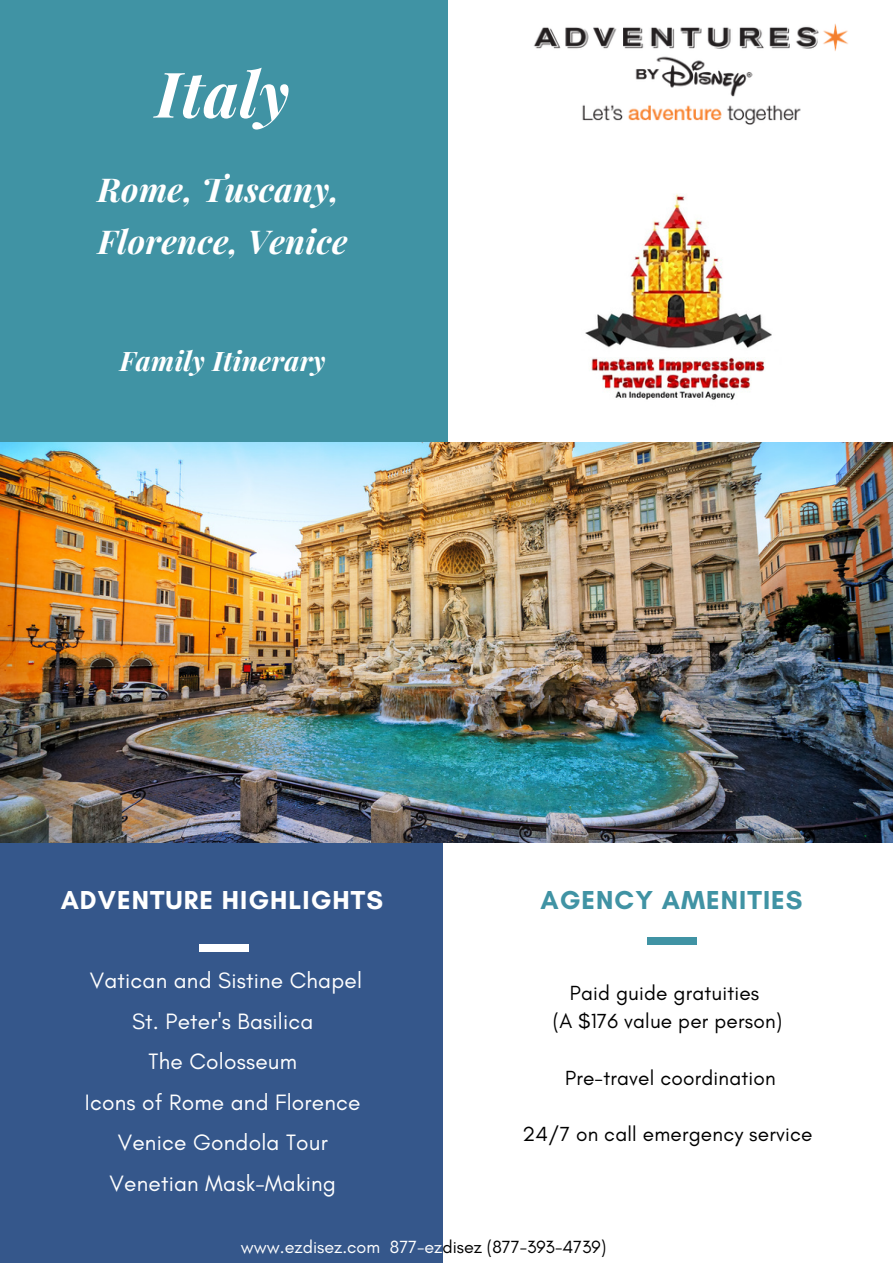
<style>
.page{position:relative;width:893px;height:1264px;background:#fff}
.page>*{position:absolute;margin:0;border:0;box-sizing:border-box;transform-origin:0 0}
.t1{font:italic 700 63px "Playfair Display";letter-spacing:.01em;color:#fff}
.t2{font:italic 700 33px/51.8px "Playfair Display";letter-spacing:.01em;color:#fff}
.t3{font:italic 700 27px "Playfair Display";letter-spacing:.01em;color:#fff}
.t4{font:700 26.4px "Glacial Indifference";letter-spacing:.04em;color:#fff}
.t5{font:700 26.4px "Glacial Indifference";letter-spacing:.04em;color:#4093a4}
.t6{font:22.65px/40.5px "Glacial Indifference";letter-spacing:.01em;color:#fff;text-align:center}
.t7{font:20.85px/28px "Glacial Indifference";letter-spacing:.01em;color:#000;text-align:center}
.t8{font:18px "Glacial Indifference";color:#fff}
.s1{color:#000}
</style>
<div class="page">
<div style="left:0;top:838px;width:443px;height:424px;background:#35578b"></div>
<div style="left:646px;top:938px;width:50px;height:6px;background:#4093a4"></div>
<div style="left:199px;top:944px;width:50px;height:7px;background:#fff"></div>
<img style="left:447px;top:0;width:401px;height:146px">
<div style="left:0;top:0;width:447px;height:449px;background:#4093a4"></div>
<img style="left:585px;top:194px;width:187px;height:206px">
<img style="left:0;top:442px;width:892px;height:400px">
<h1 class="t1" style="left:156px;top:49px;width:135px">Italy</h1>
<h2 class="t2" style="left:97px;top:162px;width:251px">Rome, Tuscany,<br>Florence, Venice</h2>
<p class="t3" style="left:120px;top:341px;width:207px">Family Itinerary</p>
<p class="t4" style="left:61px;top:884px;width:324px">ADVENTURE HIGHLIGHTS</p>
<p class="t5" style="left:540px;top:884px;width:263px">AGENCY AMENITIES</p>
<p class="t6" style="left:85px;top:960px;width:278px">Vatican and Sistine Chapel<br>St. Peter's Basilica<br>The Colosseum<br>Icons of Rome and Florence<br>Venice Gondola Tour<br>Venetian Mask-Making</p>
<p class="t7" style="left:552px;top:978px;width:231px">Paid guide gratuities<br>(A $176 value per person)</p>
<p class="t7" style="left:565px;top:1063px;width:212px">Pre-travel coordination</p>
<p class="t7" style="left:522px;top:1119px;width:291px">24/7 on call emergency service</p>
<p class="t8" style="left:241px;top:1235px;width:367px">www.ezdisez.com 877-ez<span class="s1">disez (877-393-4739)</span></p>
</div>
